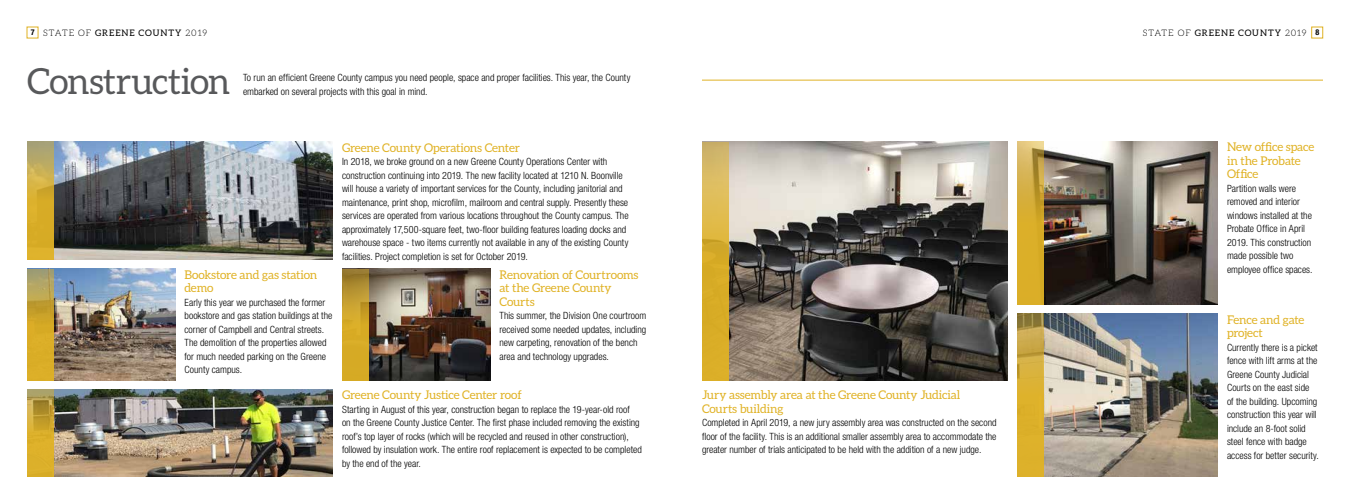
<style>
.page{position:relative;width:1350px;height:504px;background:#fff}
.page>*{position:absolute;margin:0;border:0;box-sizing:border-box;transform-origin:0 0}
.t1{font:36px "Aleo";letter-spacing:-.015em;color:#58595b}
.t2{font:12px/13.5px "Aleo";letter-spacing:-.01em;color:#e0b225}
.t3{font:300 condensed 10px/13.5px "Helvetica Neue LT Std";color:#000}
.t4{font:9px "Aleo";letter-spacing:.105em;color:#000}
.s1{font-family:"Helvetica Neue LT Std";font-weight:700;font-stretch:condensed;font-size:8px}
.s2{font-weight:300}
</style>
<div class="page">
<div style="left:1311px;top:27px;width:12px;height:11px;border:1px solid #e0b225"></div>
<img style="left:54px;top:142px;width:279px;height:118px">
<img style="left:729px;top:142px;width:279px;height:238px">
<img style="left:1044px;top:142px;width:174px;height:163px">
<img style="left:1044px;top:314px;width:174px;height:163px">
<img style="left:54px;top:269px;width:122px;height:111px">
<img style="left:54px;top:389px;width:279px;height:88px">
<img style="left:369px;top:269px;width:122px;height:111px">
<svg style="left:27px;top:142px;width:27px;height:118px;background:#ceac3e"></svg>
<svg style="left:702px;top:142px;width:27px;height:238px;background:#d9b13c"></svg>
<svg style="left:1017px;top:142px;width:27px;height:163px;background:#d4ac36"></svg>
<svg style="left:1017px;top:314px;width:27px;height:163px;background:#d1aa35"></svg>
<svg style="left:27px;top:269px;width:27px;height:111px;background:#caa738"></svg>
<svg style="left:27px;top:389px;width:27px;height:88px;background:#cca734"></svg>
<svg style="left:342px;top:269px;width:27px;height:111px;background:#c89f29"></svg>
<hr style="left:702px;top:80px;width:621px;height:1px;background:#e0b225">
<p class="t4" style="left:31px;top:28px;width:178px"><span class="s1">7</span> <span class="s2">STATE OF</span> GREENE COUNTY <span class="s2">2019</span></p>
<p class="t4" style="left:1143px;top:28px;width:178px"><span class="s2">STATE OF</span> GREENE COUNTY <span class="s2">2019</span> <span class="s1">8</span></p>
<h1 class="t1" style="left:27px;top:61px;width:205px">Construction</h1>
<p class="t3" style="left:243px;top:71px;width:389px">To run an efficient Greene County campus you need people, space and proper facilities. This year, the County embarked on several projects with this goal in mind.</p>
<p class="t2" style="left:184px;top:267px;width:134px">Bookstore and gas station demo</p>
<p class="t3" style="left:184px;top:295px;width:149px">Early this year we purchased the former bookstore and gas station buildings at the corner of Campbell and Central streets.<br>The demolition of the properties allowed for much needed parking on the Greene County campus.</p>
<p class="t2" style="left:342px;top:140px;width:179px">Greene County Operations Center</p>
<p class="t3" style="left:342px;top:155px;width:288px">In 2018, we broke ground on a new Greene County Operations Center with construction continuing into 2019. The new facility located at 1210 N. Boonville will house a variety of important services for the County, including janitorial and maintenance, print shop, microfilm, mailroom and central supply. Presently these services are operated from various locations throughout the County campus. The approximately 17,500-square feet, two-floor building features loading docks and warehouse space - two items currently not available in any of the existing County facilities. Project completion is set for October 2019.</p>
<p class="t2" style="left:500px;top:267px;width:141px">Renovation of Courtrooms at the Greene County<br>Courts</p>
<p class="t3" style="left:500px;top:309px;width:148px">This summer, the Division One courtroom received some needed updates, including new carpeting, renovation of the bench area and technology upgrades.</p>
<p class="t2" style="left:342px;top:388px;width:181px">Greene County Justice Center roof</p>
<p class="t3" style="left:342px;top:402px;width:301px">Starting in August of this year, construction began to replace the 19-year-old roof<br>on the Greene County Justice Center. The first phase included removing the existing roof’s top layer of rocks (which will be recycled and reused in other construction), followed by insulation work. The entire roof replacement is expected to be completed by the end of the year.</p>
<p class="t2" style="left:702px;top:388px;width:260px">Jury assembly area at the Greene County Judicial<br>Courts building</p>
<p class="t3" style="left:702px;top:416px;width:296px;text-align:justify">Completed in April 2019, a new jury assembly area was constructed on the second floor of the facility. This is an additional smaller assembly area to accommodate the greater number of trials anticipated to be held with the addition of a new judge.</p>
<p class="t2" style="left:1227px;top:140px;width:89px">New office space in the Probate<br>Office</p>
<p class="t3" style="left:1227px;top:182px;width:87px">Partition walls were removed and interior windows installed at the<br>Probate Office in April<br>2019. This construction made possible two employee office spaces.</p>
<p class="t2" style="left:1227px;top:312px;width:79px">Fence and gate project</p>
<p class="t3" style="left:1227px;top:340px;width:93px">Currently there is a picket fence with lift arms at the<br>Greene County Judicial<br>Courts on the east side<br>of the building. Upcoming construction this year will include an 8-foot solid steel fence with badge access for better security.</p>
</div>
